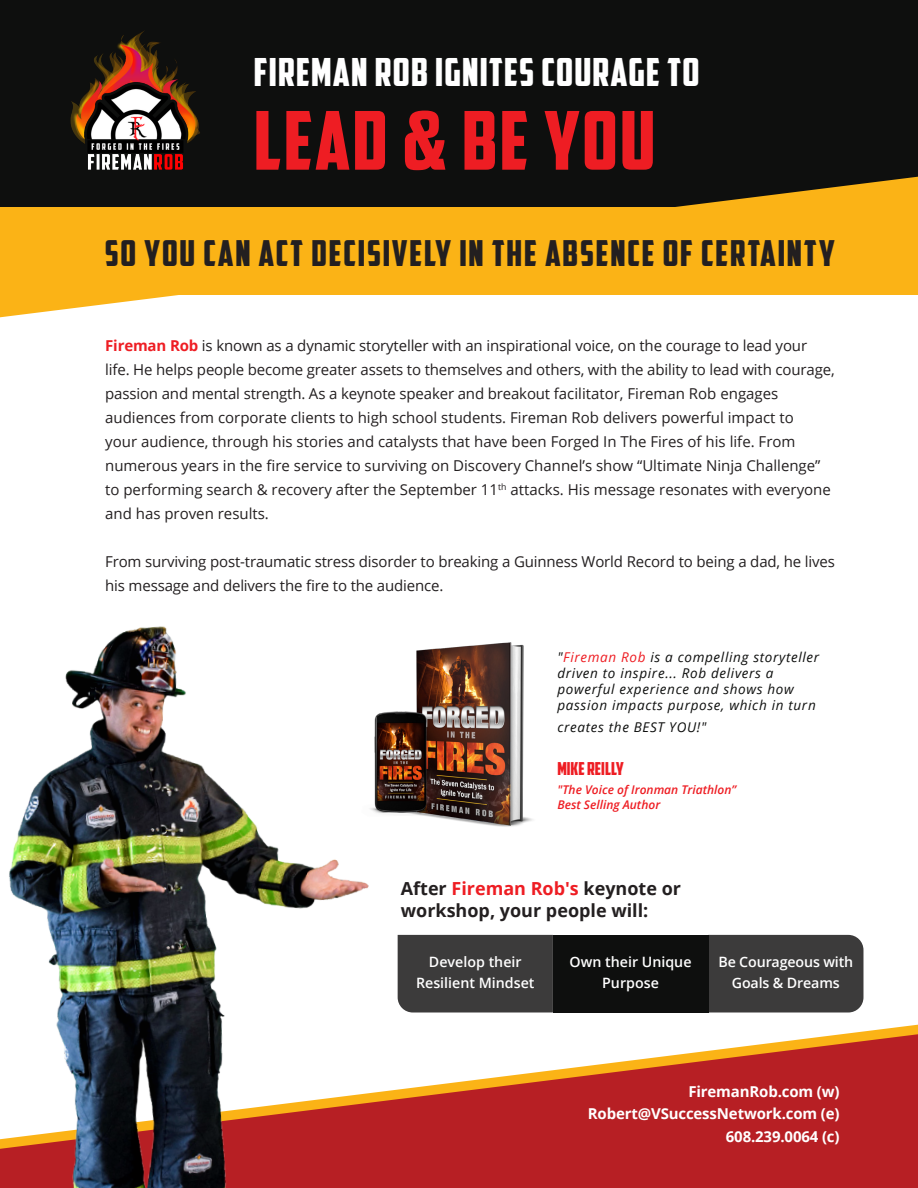
<style>
.page{position:relative;width:918px;height:1188px;background:#fff}
.page>*{position:absolute;margin:0;border:0;box-sizing:border-box;transform-origin:0 0}
.t1{font:81px "American Captain";letter-spacing:.03em;color:#ee1d23}
.t2{font:39px "American Captain";letter-spacing:.03em;color:#fff}
.t3{font:36px "American Captain";letter-spacing:.05em;color:#231f20}
.t4{font:700 18px/21.6px "Open Sans";color:#231f20}
.t5{font:18px "American Captain";color:#ee1d23}
.t6{font:15px/24px "Open Sans";color:#231f20}
.t7{font:700 15px "Open Sans";letter-spacing:-.01em;color:#fff}
.t8{font:600 14.25px/21px "Open Sans";color:#fff;text-align:center}
.t9{font:italic 13.5px/16.2px "Open Sans";letter-spacing:.05em;color:#0e0f0e}
.t10{font:italic 600 12px/14.4px "Open Sans";color:#ee1d23}
.s1{font-weight:700;color:#ee1d23}
.s2{color:#ee1d23}
</style>
<div class="page">
<div style="left:708px;top:935px;width:155px;height:77px;background:#3c3b3b"></div>
<svg style="left:0;top:280px;width:178px;height:37px;fill:#fbb316"></svg>
<div style="left:0;top:0;width:918px;height:208px;background:#0e0f0e"></div>
<svg style="left:122px;top:177px;width:796px;height:118px"></svg>
<div style="left:399px;top:935px;width:154px;height:77px;background:#3c3b3b"></div>
<div style="left:553px;top:935px;width:155px;height:77px;background:#0e0f0e"></div>
<img style="left:399px;top:642px;width:134px;height:185px">
<div style="left:0;top:208px;width:918px;height:72px;background:#fbb316"></div>
<img style="left:70px;top:31px;width:147px;height:152px">
<svg style="left:780px;top:1034px;width:138px;height:8px"></svg>
<svg style="left:399px;top:1042px;width:519px;height:146px;background:#c3413d"></svg>
<img style="left:0;top:626px;width:399px;height:562px">
<p class="t2" style="left:254px;top:49px;width:447px">FIREMAN ROB IGNITES COURAGE TO</p>
<p class="t1" style="left:254px;top:92px;width:403px">LEAD &amp; BE YOU</p>
<p class="t3" style="left:105px;top:231px;width:732px">SO YOU CAN ACT DECISIVELY IN THE ABSENCE OF CERTAINTY</p>
<p class="t6" style="left:105px;top:333px;width:731px"><span class="s1">Fireman Rob</span> is known as a dynamic storyteller with an inspirational voice, on the courage to lead your life. He helps people become greater assets to themselves and others, with the ability to lead with courage, passion and mental strength. As a keynote speaker and breakout facilitator, Fireman Rob engages audiences from corporate clients to high school students. Fireman Rob delivers powerful impact to<br>your audience, through his stories and catalysts that have been Forged In The Fires of his life. From numerous years in the fire service to surviving on Discovery Channel’s show “Ultimate Ninja Challenge” to performing search &amp; recovery after the September 11<sup>th</sup> attacks. His message resonates with everyone and has proven results.</p>
<p class="t6" style="left:105px;top:549px;width:731px">From surviving post-traumatic stress disorder to breaking a Guinness World Record to being a dad, he lives his message and delivers the fire to the audience.</p>
<p class="t9" style="left:557px;top:648px;width:263px">"<span class="s2">Fireman Rob</span> is a compelling storyteller driven to inspire... Rob delivers a powerful experience and shows how passion impacts purpose, which in turn</p>
<p class="t9" style="left:557px;top:718px;width:150px">creates the BEST YOU!"</p>
<p class="t5" style="left:557px;top:758px;width:68px">MIKE REILLY</p>
<p class="t10" style="left:557px;top:783px;width:180px">"The Voice of Ironman Triathlon”<br>Best Selling Author</p>
<p class="t4" style="left:401px;top:877px;width:282px">After <span class="s2">Fireman Rob's</span> keynote or workshop, your people will:</p>
<p class="t8" style="left:429px;top:951px;width:94px">Develop their</p>
<p class="t8" style="left:416px;top:972px;width:120px">Resilient Mindset</p>
<p class="t8" style="left:570px;top:951px;width:124px">Own their Unique<br>Purpose</p>
<p class="t8" style="left:718px;top:951px;width:136px">Be Courageous with<br>Goals &amp; Dreams</p>
<p class="t7" style="left:688px;top:1081px;width:153px">FiremanRob.com (w)</p>
<p class="t7" style="left:588px;top:1103px;width:253px">Robert@VSuccessNetwork.com (e)</p>
<p class="t7" style="left:726px;top:1126px;width:115px">608.239.0064 (c)</p>
</div>
